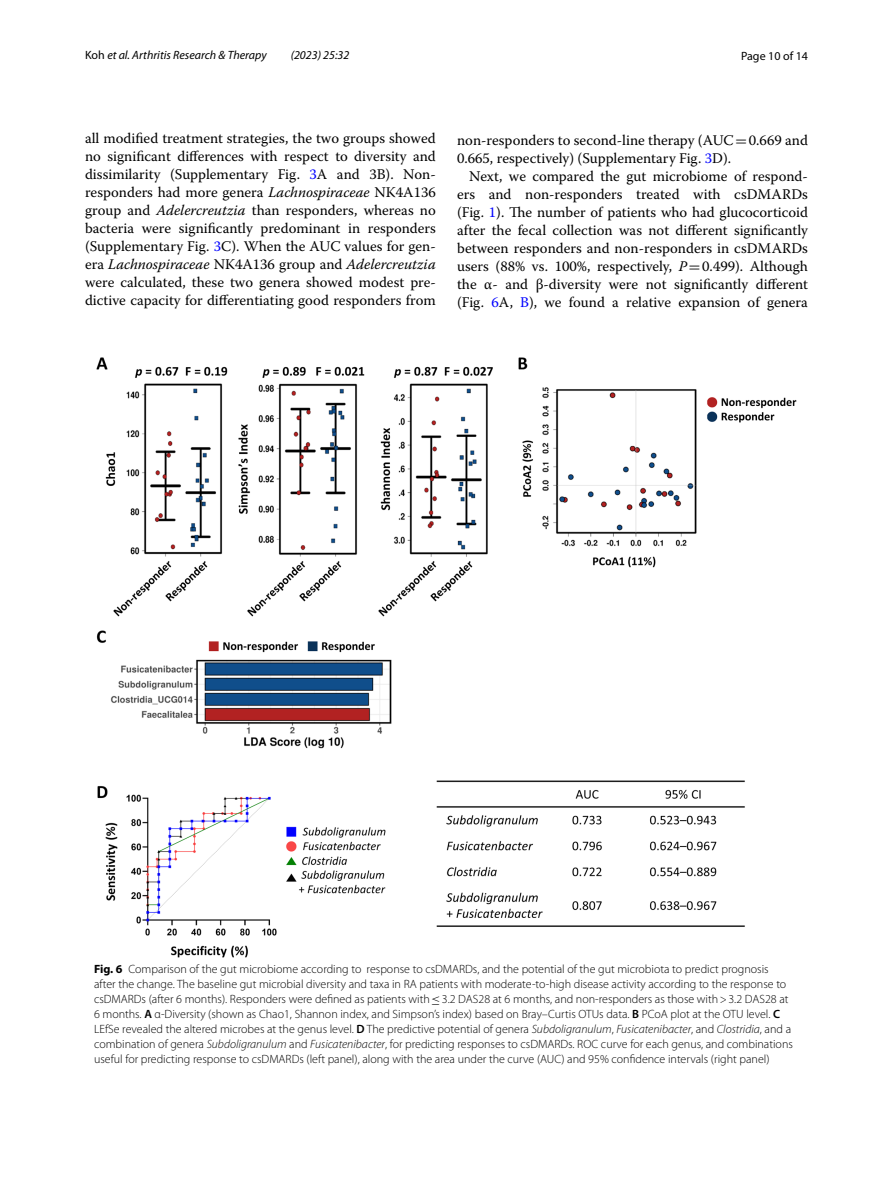
<style>
.page{position:relative;width:893px;height:1187px;background:#fff}
.page>*{position:absolute;margin:0;border:0;box-sizing:border-box;transform-origin:0 0}
.t1{font:14.7px/18px "Warnock Pro";color:#000;text-align:justify}
.t2{font:300 12px/15px "Myriad Pro";color:#000}
.t3{font:italic 12px "Myriad Pro";color:#000}
.t4{font:12px "Myriad Pro";color:#000}
.s1{font-style:normal}
.s2{color:#00f}
.s3{font-style:italic}
.s4{font-family:"MTSY"}
.s5{font-weight:700}
.s6{font-family:"MTSY";font-weight:400}
.s7{font-weight:600}
</style>
<div class="page">
<img style="left:96px;top:357px;width:701px;height:600px">
<p class="t3" style="left:85px;top:48px;width:183px"><span class="s1">Koh</span> et al. Arthritis Research &amp; Therapy</p>
<p class="t3" style="left:291px;top:48px;width:60px">(2023) 25:32</p>
<p class="t4" style="left:741px;top:48px;width:68px">Page 10 of 14</p>
<p class="t1" style="left:85px;top:128px;width:352px">all modified treatment strategies, the two groups showed no significant differences with respect to diversity and dissimilarity (Supplementary Fig. <span class="s2">3</span>A and 3B). Non&shy;responders had more genera <span class="s3">Lachnospiraceae</span> NK4A136 group and <span class="s3">Adelercreutzia</span> than responders, whereas no bacteria were significantly predominant in responders (Supplementary Fig. <span class="s2">3</span>C). When the AUC values for gen&shy;era <span class="s3">Lachnospiraceae</span> NK4A136 group and <span class="s3">Adelercreutzia </span>were calculated, these two genera showed modest pre&shy;dictive capacity for differentiating good responders from</p>
<p class="t1" style="left:457px;top:131px;width:352px">non-responders to second-line therapy (AUC<span class="s4">=</span>0.669 and<br>0.665, respectively) (Supplementary Fig. <span class="s2">3</span>D).</p>
<p class="t1" style="left:457px;top:166px;width:352px;text-indent:12px">Next, we compared the gut microbiome of respond&shy;ers and non-responders treated with csDMARDs (Fig. <span class="s2">1</span>). The number of patients who had glucocorticoid after the fecal collection was not different significantly between responders and non-responders in csDMARDs users (88% vs. 100%, respectively, <span class="s3">P</span><span class="s4">=</span>0.499). Although the α- and β-diversity were not significantly different (Fig. <span class="s2">6</span>A, <span class="s2">B</span>), we found a relative expansion of genera</p>
<p class="t2" style="left:94px;top:961px;width:700px"><span class="s5">Fig. 6</span> Comparison of the gut microbiome according to response to csDMARDs, and the potential of the gut microbiota to predict prognosis after the change. The baseline gut microbial diversity and taxa in RA patients with moderate-to-high disease activity according to the response to csDMARDs (after 6 months). Responders were defined as patients with<span class="s6">≤</span>3.2 DAS28 at 6 months, and non-responders as those with&gt;3.2 DAS28 at 6 months. <span class="s7">A</span> α-Diversity (shown as Chao1, Shannon index, and Simpson’s index) based on Bray–Curtis OTUs data. <span class="s7">B</span> PCoA plot at the OTU level. <span class="s7">C </span>LEfSe revealed the altered microbes at the genus level. <span class="s7">D</span> The predictive potential of genera <span class="s3">Subdoligranulum</span>, <span class="s3">Fusicatenibacter</span>, and <span class="s3">Clostridia</span>, and a combination of genera <span class="s3">Subdoligranulum</span> and <span class="s3">Fusicatenibacter</span>, for predicting responses to csDMARDs. ROC curve for each genus, and combinations useful for predicting response to csDMARDs (left panel), along with the area under the curve (AUC) and 95% confidence intervals (right panel)</p>
</div>
